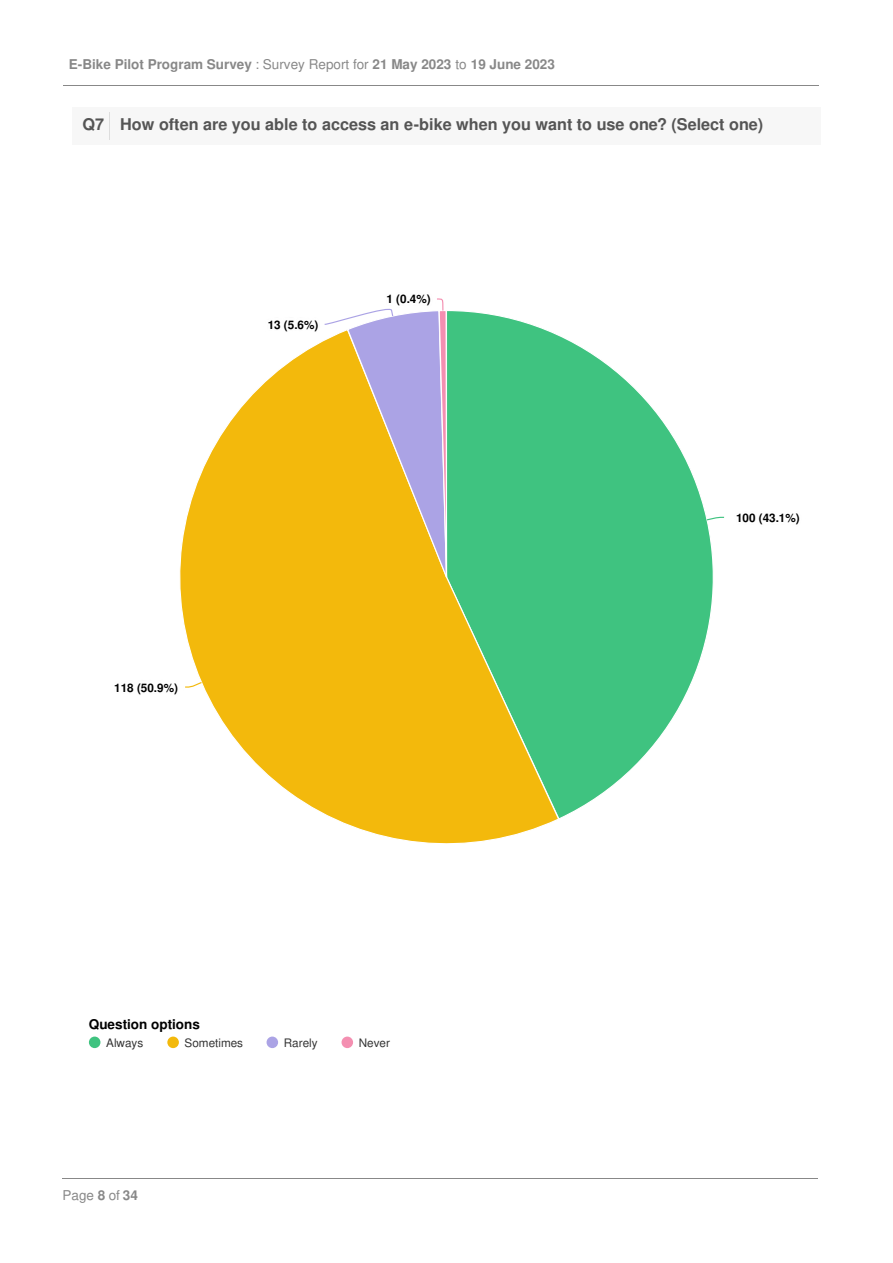
<style>
.page{position:relative;width:893px;height:1263px;background:#fff}
.page>*{position:absolute;margin:0;border:0;box-sizing:border-box;transform-origin:0 0}
.t1{font:700 16.2px "Nimbus Sans";letter-spacing:.005em;color:#555}
.t2{font:700 13.5px "Nimbus Sans";letter-spacing:.005em;color:#888}
.t3{font:700 13.5px "Nimbus Sans";letter-spacing:.005em;color:#000}
.t4{font:13.5px "Nimbus Sans";letter-spacing:.005em;color:#888}
.t5{font:700 11.7px "Nimbus Sans";letter-spacing:.005em;color:#000}
.t6{font:11.7px "Nimbus Sans";letter-spacing:.005em;color:#333}
.s1{font-weight:400}
.s2{font-weight:700}
</style>
<div class="page">
<div style="left:72px;top:107px;width:748px;height:38px;background:#f7f7f7"></div>
<svg style="left:109px;top:112px;width:1px;height:28px"></svg>
<svg style="left:448px;top:311px;width:265px;height:507px"></svg>
<svg style="left:179px;top:328px;width:381px;height:516px"></svg>
<svg style="left:705px;top:516px;width:20px;height:5px"></svg>
<svg style="left:187px;top:681px;width:16px;height:7px"></svg>
<svg style="left:323px;top:298px;width:125px;height:368px;background:#dfb759"></svg>
<img style="left:186px;top:677px;width:1px;height:23px">
<img style="left:179px;top:675px;width:7px;height:29px">
<img style="left:326px;top:314px;width:1px;height:23px">
<img style="left:259px;top:312px;width:67px;height:28px">
<img style="left:378px;top:298px;width:61px;height:17px">
<div style="left:89px;top:1037px;width:11px;height:11px;background:#3fc380;border-radius:50%"></div>
<div style="left:167px;top:1037px;width:12px;height:11px;background:#f3b90c;border-radius:50%"></div>
<div style="left:266px;top:1037px;width:12px;height:11px;background:#aba3e5;border-radius:50%"></div>
<div style="left:341px;top:1037px;width:12px;height:11px;background:#f48fb1;border-radius:50%"></div>
<hr style="left:63px;top:86px;width:755px;height:1px;background:#888">
<hr style="left:63px;top:1178px;width:754px;height:1px;background:#888">
<p class="t2" style="left:69px;top:59px;width:487px">E-Bike Pilot Program Survey <span class="s1">: Survey Report for</span> 21 May 2023 <span class="s1">to</span> 19 June 2023</p>
<p class="t1" style="left:82px;top:118px;width:682px">Q7 How often are you able to access an e-bike when you want to use one? (Select one)</p>
<p class="t5" style="left:268px;top:320px;width:52px">13 (5.6%)</p>
<p class="t5" style="left:386px;top:295px;width:46px">1 (0.4%)</p>
<p class="t5" style="left:114px;top:683px;width:65px">118 (50.9%)</p>
<p class="t3" style="left:89px;top:1019px;width:112px">Question options</p>
<p class="t6" style="left:106px;top:1038px;width:38px">Always</p>
<p class="t6" style="left:185px;top:1038px;width:60px">Sometimes</p>
<p class="t6" style="left:284px;top:1038px;width:35px">Rarely</p>
<p class="t6" style="left:359px;top:1038px;width:33px">Never</p>
<p class="t4" style="left:63px;top:1191px;width:77px">Page <span class="s2">8</span> of <span class="s2">34</span></p>
<p class="t5" style="left:736px;top:514px;width:65px">100 (43.1%)</p>
</div>
